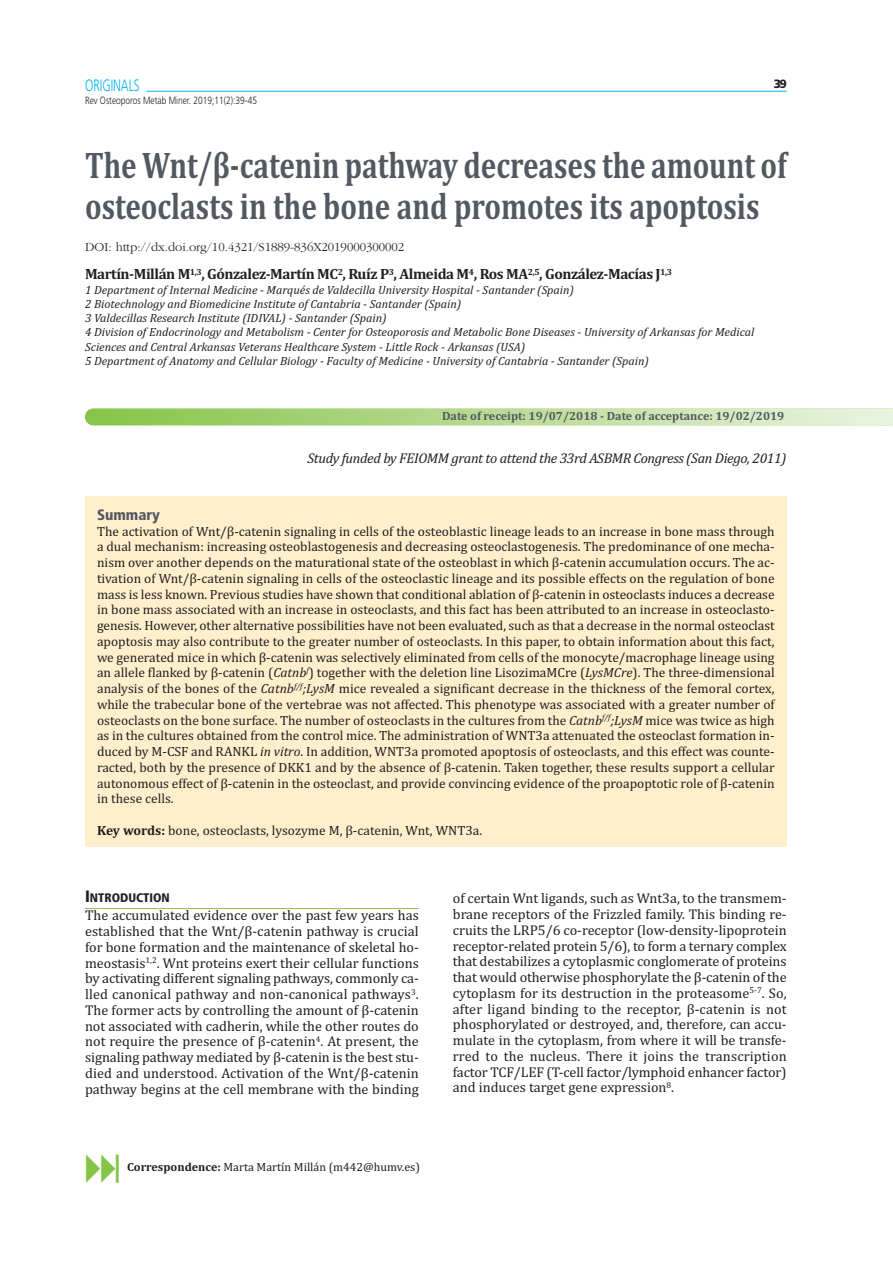
<style>
.page{position:relative;width:893px;height:1263px;background:#fff}
.page>*{position:absolute;margin:0;border:0;box-sizing:border-box;transform-origin:0 0}
.t1{font:700 37.5px/40.5px "Cambria";color:#545861;scale:.78 1}
.t2{font:300 16.5px "Frutiger";color:#00b2ef;scale:.7 1}
.t3{font:700 15px "Cambria";letter-spacing:-.03em;color:#231f20}
.t4{font:900 condensed 15px "Frutiger";color:#545861}
.t5{font:14.25px/15.8px "Cambria";color:#231f20;text-align:justify}
.t6{font:italic 14.25px "Cambria";letter-spacing:-.025em;color:#231f20}
.t7{font:13.5px/15.8px "Cambria";color:#231f20;text-align:justify}
.t8{font:300 12.75px "Garamond";color:#231f20}
.t9{font:900 condensed 12.3px "Frutiger";color:#231f20}
.t10{font:italic 12px/14.2px "Cambria";color:#231f20}
.t11{font:700 12px "Cambria";color:#545861}
.t12{font:12px "Cambria";color:#231f20}
.t13{font:900 12px "Frutiger";color:#231f20}
.t14{font:300 10.5px "Frutiger";color:#231f20;scale:.8 1}
.s1{font-style:italic}
.s2{font-weight:700}
.s3{font-size:16.5px}
</style>
<div class="page">
<hr style="left:147px;top:91px;width:640px;height:1px;background:#00b2ef">
<svg style="left:85px;top:409px;width:808px;height:16px;background:#b8da93"></svg>
<div style="left:85px;top:496px;width:702px;height:351px;background:#ffefcc"></div>
<hr style="left:85px;top:908px;width:334px;height:1px;background:#85c446">
<p class="t2" style="left:85px;top:79px;width:79px">ORIGINALS</p>
<p class="t14" style="left:85px;top:96px;width:217px">Rev Osteoporos Metab Miner. 2019;11(2):39-45</p>
<p class="t13" style="left:774px;top:79px;width:14px">39</p>
<h1 class="t1" style="left:85px;top:149px;width:901px">The Wnt/β-catenin pathway decreases the amount of osteoclasts in the bone and promotes its apoptosis</h1>
<p class="t8" style="left:85px;top:242px;width:321px">DOI: http://dx.doi.org/10.4321/S1889-836X2019000300002</p>
<p class="t3" style="left:85px;top:269px;width:589px">Martín-Millán M<sup>1,3</sup>, Gónzalez-Martín MC<sup>2</sup>, Ruíz P<sup>3</sup>, Almeida M<sup>4</sup>, Ros MA<sup>2,5</sup>, González-Macías J<sup>1,3</sup></p>
<p class="t10" style="left:85px;top:284px;width:671px">1 Department of Internal Medicine - Marqués de Valdecilla University Hospital - Santander (Spain)<br>2 Biotechnology and Biomedicine Institute of Cantabria - Santander (Spain)<br>3 Valdecillas Research Institute (IDIVAL) - Santander (Spain)<br>4 Division of Endocrinology and Metabolism - Center for Osteoporosis and Metabolic Bone Diseases - University of Arkansas for Medical Sciences and Central Arkansas Veterans Healthcare System - Little Rock - Arkansas (USA)<br>5 Department of Anatomy and Cellular Biology - Faculty of Medicine - University of Cantabria - Santander (Spain)</p>
<p class="t11" style="left:442px;top:412px;width:344px">Date of receipt: 19/07/2018 - Date of acceptance: 19/02/2019</p>
<p class="t6" style="left:307px;top:452px;width:480px">Study funded by FEIOMM grant to attend the 33rd ASBMR Congress (San Diego, 2011)</p>
<p class="t4" style="left:97px;top:508px;width:65px">Summary</p>
<p class="t7" style="left:97px;top:524px;width:679px">The activation of Wnt/β‐catenin signaling in cells of the osteoblastic lineage leads to an increase in bone mass through a dual mechanism: increasing osteoblastogenesis and decreasing osteoclastogenesis. The predominance of one mecha‐ nism over another depends on the maturational state of the osteoblast in which β‐catenin accumulation occurs. The ac‐ tivation of Wnt/β‐catenin signaling in cells of the osteoclastic lineage and its possible effects on the regulation of bone mass is less known. Previous studies have shown that conditional ablation of β‐catenin in osteoclasts induces a decrease in bone mass associated with an increase in osteoclasts, and this fact has been attributed to an increase in osteoclasto‐ genesis. However, other alternative possibilities have not been evaluated, such as that a decrease in the normal osteoclast apoptosis may also contribute to the greater number of osteoclasts. In this paper, to obtain information about this fact, we generated mice in which β‐catenin was selectively eliminated from cells of the monocyte/macrophage lineage using an allele flanked by β‐catenin (<span class="s1">Catnb</span><sup>f</sup>) together with the deletion line LisozimaMCre (<span class="s1">LysMCre</span>). The three‐dimensional analysis of the bones of the <span class="s1">Catnb</span><sup>f/f</sup><span class="s1">;LysM</span> mice revealed a significant decrease in the thickness of the femoral cortex, while the trabecular bone of the vertebrae was not affected. This phenotype was associated with a greater number of osteoclasts on the bone surface. The number of osteoclasts in the cultures from the <span class="s1">Catnb</span><sup>f/f</sup><span class="s1">;LysM</span> mice was twice as high as in the cultures obtained from the control mice. The administration of WNT3a attenuated the osteoclast formation in‐ duced by M‐CSF and RANKL <span class="s1">in vitro</span>. In addition, WNT3a promoted apoptosis of osteoclasts, and this effect was counte‐ racted, both by the presence of DKK1 and by the absence of β‐catenin. Taken together, these results support a cellular autonomous effect of β‐catenin in the osteoclast, and provide convincing evidence of the proapoptotic role of β‐catenin in these cells.</p>
<p class="t7" style="left:97px;top:824px;width:387px"><span class="s2">Key words:</span> bone, osteoclasts, lysozyme M, β‐catenin, Wnt, WNT3a.</p>
<p class="t9" style="left:85px;top:892px;width:86px"><span class="s3">I</span>NTRODUCTION</p>
<p class="t5" style="left:85px;top:909px;width:335px">The accumulated evidence over the past few years has established that the Wnt/β‐catenin pathway is crucial for bone formation and the maintenance of skeletal ho‐ meostasis<sup>1,2</sup>. Wnt proteins exert their cellular functions by activating different signaling pathways, commonly ca‐ lled canonical pathway and non‐canonical pathways<sup>3</sup>.<br>The former acts by controlling the amount of β‐catenin not associated with cadherin, while the other routes do not require the presence of β‐catenin<sup>4</sup>. At present, the signaling pathway mediated by β‐catenin is the best stu‐ died and understood. Activation of the Wnt/β‐catenin pathway begins at the cell membrane with the binding</p>
<p class="t12" style="left:127px;top:1163px;width:294px"><span class="s2">Correspondence:</span> Marta Martín Millán (m442@humv.es)</p>
<p class="t5" style="left:453px;top:892px;width:335px">of certain Wnt ligands, such as Wnt3a, to the transmem‐ brane receptors of the Frizzled family. This binding re‐ cruits the LRP5/6 co‐receptor (low‐density‐lipoprotein receptor‐related protein 5/6), to form a ternary complex that destabilizes a cytoplasmic conglomerate of proteins that would otherwise phosphorylate the β‐catenin of the cytoplasm for its destruction in the proteasome<sup>5‐7</sup>. So, after ligand binding to the receptor, β‐catenin is not phosphorylated or destroyed, and, therefore, can accu‐ mulate in the cytoplasm, from where it will be transfe‐ rred to the nucleus. There it joins the transcription factor TCF/LEF (T‐cell factor/lymphoid enhancer factor) and induces target gene expression<sup>8</sup>.</p>
</div>
